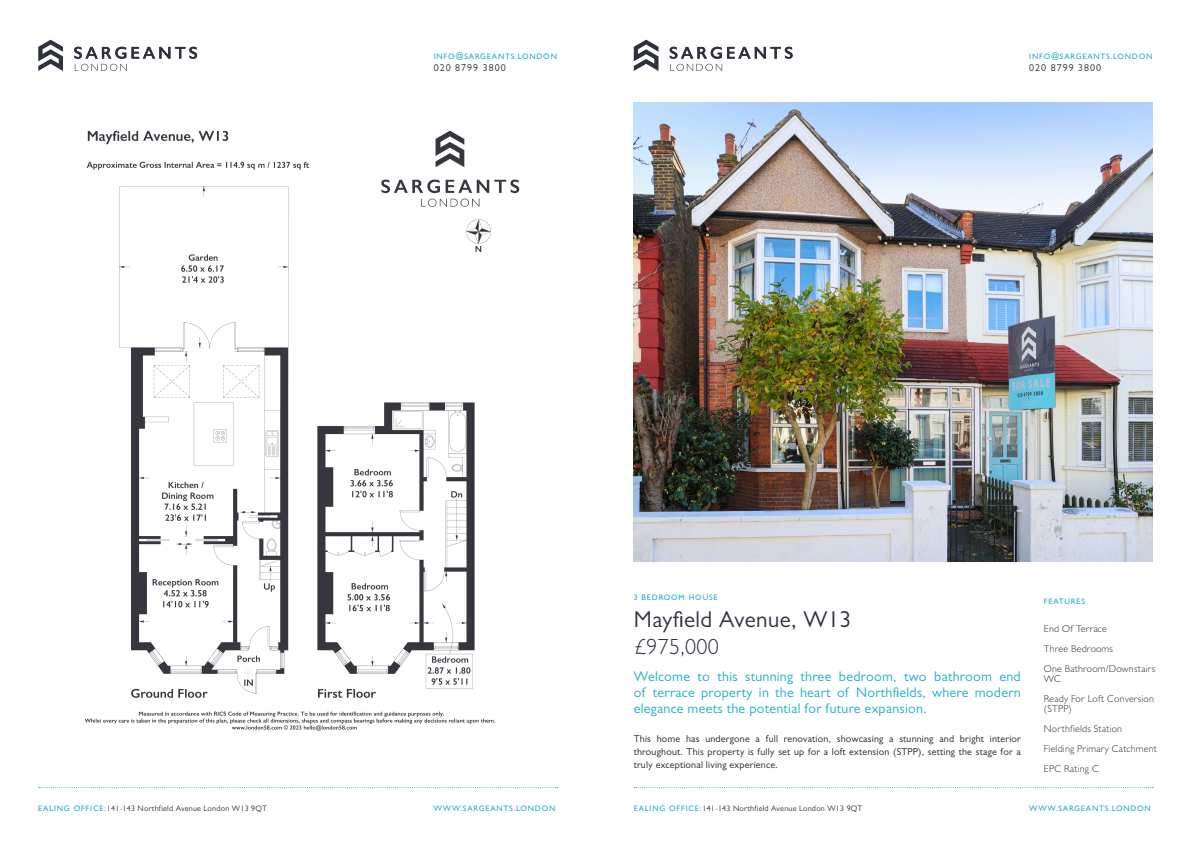
<style>
.page{position:relative;width:1191px;height:842px;background:#fff}
.page>*{position:absolute;margin:0;border:0;box-sizing:border-box;transform-origin:0 0}
.t1{font:23px "Gill Sans MT Pro";letter-spacing:.02em;color:#2e323d}
.t2{font:300 22px "Gill Sans MT Std";letter-spacing:.02em;color:#2e323d}
.t3{font:14px/16px "Gill Sans MT Pro";letter-spacing:.02em;color:#20adc6;text-align:justify}
.t4{font:10px/13px "Gill Sans MT Pro";letter-spacing:.02em;color:#231f20;text-align:justify}
.t5{font:300 10px/10px "Gill Sans MT Std";letter-spacing:.02em;color:#2e323d}
.t6{font:10px "Gill Sans MT Pro";letter-spacing:.1em;color:#2e323d}
.t7{font:500 8px "Gill Sans MT Std";letter-spacing:.1em;color:#20adc6}
.t8{font:8px "Gill Sans MT Pro";letter-spacing:.03em;color:#2e323d}
.s1{font-family:"Gill Sans MT Std";font-weight:500;color:#20adc6}
</style>
<div class="page">
<svg style="left:634px;top:40px;width:24px;height:31px"></svg>
<svg style="left:669px;top:47px;width:123px;height:24px"></svg>
<svg style="left:634px;top:787px;width:519px;height:1px"></svg>
<svg style="left:38px;top:40px;width:25px;height:31px"></svg>
<svg style="left:74px;top:47px;width:123px;height:24px"></svg>
<svg style="left:39px;top:787px;width:519px;height:1px"></svg>
<img style="left:634px;top:102px;width:518px;height:459px">
<img style="left:84px;top:130px;width:436px;height:601px">
<p class="t7" style="left:434px;top:51px;width:125px">INFO@SARGEANTS.LONDON</p>
<p class="t6" style="left:434px;top:61px;width:73px">020 8799 3800</p>
<p class="t7" style="left:1029px;top:51px;width:125px">INFO@SARGEANTS.LONDON</p>
<p class="t6" style="left:1029px;top:61px;width:73px">020 8799 3800</p>
<p class="t8" style="left:38px;top:803px;width:230px"><span class="s1">EALING OFFICE:</span>141-143 Northfield Avenue London W13 9QT</p>
<p class="t7" style="left:634px;top:592px;width:85px">3 BEDROOM HOUSE</p>
<p class="t1" style="left:634px;top:606px;width:219px">Mayfield Avenue, W13</p>
<p class="t2" style="left:634px;top:633px;width:87px">£975,000</p>
<p class="t3" style="left:634px;top:668px;width:388px">Welcome to this stunning three bedroom, two bathroom end of terrace property in the heart of Northfields, where modern elegance meets the potential for future expansion.</p>
<p class="t4" style="left:634px;top:732px;width:388px">This home has undergone a full renovation, showcasing a stunning and bright interior throughout. This property is fully set up for a loft extension (STPP), setting the stage for a truly exceptional living experience.</p>
<p class="t7" style="left:1044px;top:597px;width:43px">FEATURES</p>
<p class="t5" style="left:1044px;top:624px;width:65px">End Of Terrace</p>
<p class="t5" style="left:1044px;top:644px;width:71px">Three Bedrooms</p>
<p class="t5" style="left:1044px;top:664px;width:113px">One Bathroom/Downstairs<br>WC</p>
<p class="t5" style="left:1044px;top:694px;width:112px">Ready For Loft Conversion (STPP)</p>
<p class="t5" style="left:1044px;top:724px;width:80px">Northfields Station</p>
<p class="t5" style="left:1044px;top:744px;width:115px">Fielding Primary Catchment</p>
<p class="t5" style="left:1044px;top:764px;width:56px">EPC Rating C</p>
<p class="t7" style="left:434px;top:803px;width:123px">WWW.SARGEANTS.LONDON</p>
<p class="t8" style="left:634px;top:803px;width:230px"><span class="s1">EALING OFFICE:</span>141-143 Northfield Avenue London W13 9QT</p>
<p class="t7" style="left:1029px;top:803px;width:123px">WWW.SARGEANTS.LONDON</p>
</div>
